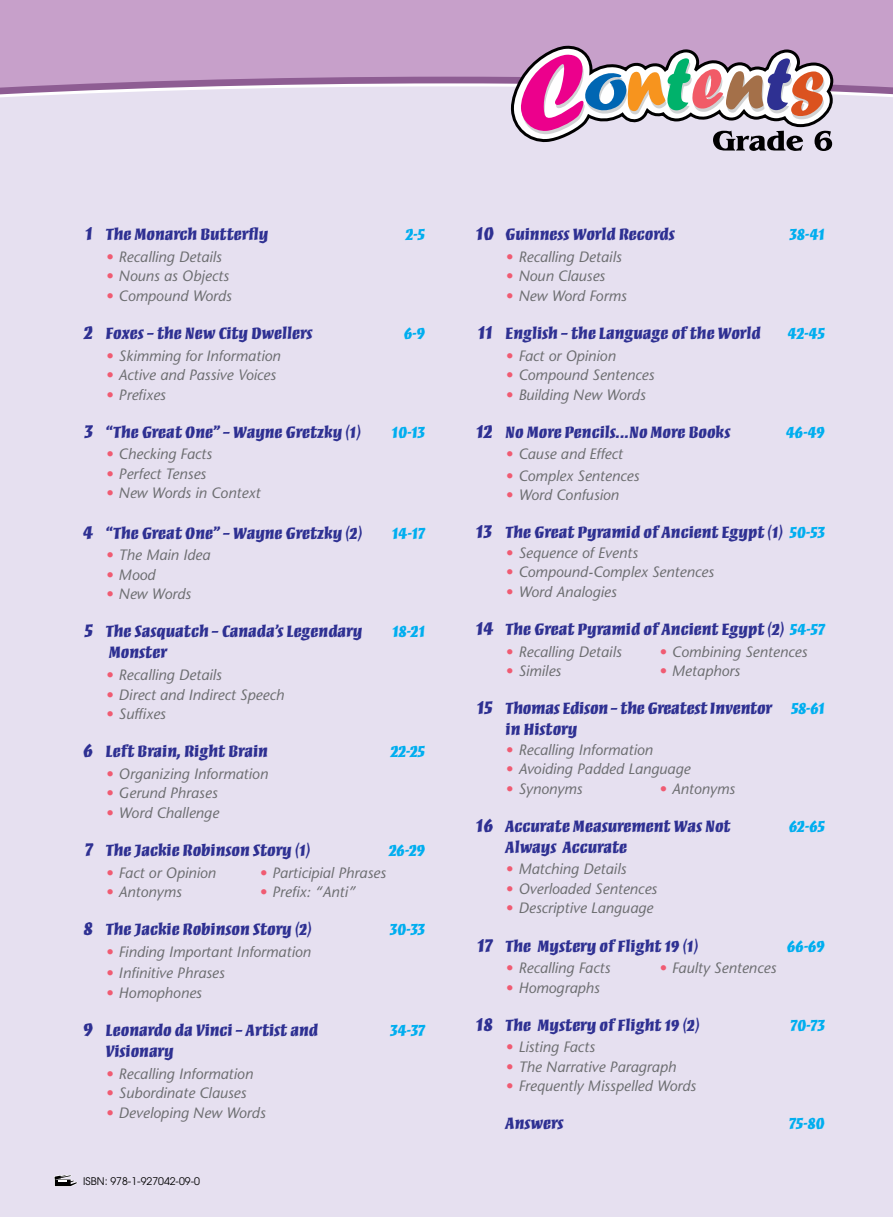
<style>
.page{position:relative;width:893px;height:1217px;background:#fff}
.page>*{position:absolute;margin:0;border:0;box-sizing:border-box;transform-origin:0 0}
.t1{font:21px/21px "Mezz MM 725";letter-spacing:.12em;color:#2e3092}
.t2{font:21px "Mezz MM 725";letter-spacing:.09em;color:#00aeef}
.t3{font:italic 15px "Stone Sans";color:#6d6e71}
.t4{font:10.5px "Avant Garde";color:#000}
.s1{font-size:24px}
.s2{color:#f05b72}
.s3{color:#00aeef}
</style>
<div class="page">
<div style="left:0;top:23px;width:893px;height:1193px;background:#e6e0f0"></div>
<svg style="left:0;top:0;width:893px;height:109px;background:#c9a7cd"></svg>
<svg style="left:511px;top:46px;width:322px;height:105px"></svg>
<svg style="left:54px;top:1175px;width:23px;height:11px"></svg>
<p class="t1" style="left:86px;top:224px;width:181px"><span class="s1">1</span> The Monarch Butterfly</p>
<p class="t2" style="left:406px;top:226px;width:19px">2-5</p>
<p class="t3" style="left:106px;top:247px;width:117px"><span class="s2">•</span> Recalling Details</p>
<p class="t3" style="left:106px;top:267px;width:125px"><span class="s2">•</span> Nouns as Objects</p>
<p class="t3" style="left:106px;top:286px;width:127px"><span class="s2">•</span> Compound Words</p>
<p class="t1" style="left:84px;top:323px;width:228px"><span class="s1">2</span> Foxes – the New City Dwellers</p>
<p class="t2" style="left:404px;top:325px;width:20px">6-9</p>
<p class="t3" style="left:106px;top:346px;width:176px"><span class="s2">•</span> Skimming for Information</p>
<p class="t3" style="left:106px;top:366px;width:172px"><span class="s2">•</span> Active and Passive Voices</p>
<p class="t3" style="left:106px;top:385px;width:61px"><span class="s2">•</span> Prefixes</p>
<p class="t1" style="left:85px;top:421px;width:277px"><span class="s1">3</span> “The Great One” – Wayne Gretzky (1)</p>
<p class="t2" style="left:392px;top:423px;width:33px">10-13</p>
<p class="t3" style="left:106px;top:445px;width:108px"><span class="s2">•</span> Checking Facts</p>
<p class="t3" style="left:106px;top:464px;width:102px"><span class="s2">•</span> Perfect Tenses</p>
<p class="t3" style="left:106px;top:484px;width:156px"><span class="s2">•</span> New Words in Context</p>
<p class="t1" style="left:83px;top:522px;width:280px"><span class="s1">4</span> “The Great One” – Wayne Gretzky (2)</p>
<p class="t2" style="left:392px;top:524px;width:33px">14-17</p>
<p class="t3" style="left:106px;top:546px;width:106px"><span class="s2">•</span> The Main Idea</p>
<p class="t3" style="left:106px;top:565px;width:51px"><span class="s2">•</span> Mood</p>
<p class="t3" style="left:106px;top:585px;width:87px"><span class="s2">•</span> New Words</p>
<p class="t1" style="left:85px;top:621px;width:276px"><span class="s1">5</span> The Sasquatch – Canada’s Legendary</p>
<p class="t2" style="left:392px;top:623px;width:34px">18-21</p>
<p class="t1" style="left:109px;top:642px;width:57px">Monster</p>
<p class="t3" style="left:106px;top:665px;width:117px"><span class="s2">•</span> Recalling Details</p>
<p class="t3" style="left:106px;top:685px;width:180px"><span class="s2">•</span> Direct and Indirect Speech</p>
<p class="t3" style="left:106px;top:704px;width:61px"><span class="s2">•</span> Suffixes</p>
<p class="t1" style="left:83px;top:741px;width:183px"><span class="s1">6</span> Left Brain, Right Brain</p>
<p class="t2" style="left:391px;top:743px;width:34px">22-25</p>
<p class="t3" style="left:106px;top:764px;width:164px"><span class="s2">•</span> Organizing Information</p>
<p class="t3" style="left:106px;top:784px;width:113px"><span class="s2">•</span> Gerund Phrases</p>
<p class="t3" style="left:106px;top:803px;width:115px"><span class="s2">•</span> Word Challenge</p>
<p class="t1" style="left:85px;top:839px;width:226px"><span class="s1">7</span> The Jackie Robinson Story (1)</p>
<p class="t2" style="left:389px;top:841px;width:35px">26-29</p>
<p class="t3" style="left:106px;top:863px;width:112px"><span class="s2">•</span> Fact or Opinion</p>
<p class="t3" style="left:259px;top:863px;width:128px"><span class="s2">•</span> Participial Phrases</p>
<p class="t3" style="left:106px;top:882px;width:77px"><span class="s2">•</span> Antonyms</p>
<p class="t3" style="left:259px;top:882px;width:97px"><span class="s2">•</span> Prefix: “Anti”</p>
<p class="t1" style="left:84px;top:918px;width:229px"><span class="s1">8</span> The Jackie Robinson Story (2)</p>
<p class="t2" style="left:390px;top:920px;width:35px">30-33</p>
<p class="t3" style="left:106px;top:942px;width:207px"><span class="s2">•</span> Finding Important Information</p>
<p class="t3" style="left:106px;top:963px;width:120px"><span class="s2">•</span> Infinitive Phrases</p>
<p class="t3" style="left:106px;top:983px;width:97px"><span class="s2">•</span> Homophones</p>
<p class="t1" style="left:83px;top:1019px;width:233px"><span class="s1">9</span> Leonardo da Vinci – Artist and</p>
<p class="t2" style="left:390px;top:1021px;width:35px">34-37</p>
<p class="t1" style="left:106px;top:1040px;width:67px">Visionary</p>
<p class="t3" style="left:106px;top:1064px;width:149px"><span class="s2">•</span> Recalling Information</p>
<p class="t3" style="left:106px;top:1083px;width:142px"><span class="s2">•</span> Subordinate Clauses</p>
<p class="t3" style="left:106px;top:1103px;width:161px"><span class="s2">•</span> Developing New Words</p>
<p class="t4" style="left:83px;top:1174px;width:118px">ISBN: 978-1-927042-09-0</p>
<p class="t1" style="left:476px;top:224px;width:198px"><span class="s1">10</span> Guinness World Records</p>
<p class="t2" style="left:790px;top:226px;width:37px">38-41</p>
<p class="t3" style="left:506px;top:247px;width:117px"><span class="s2">•</span> Recalling Details</p>
<p class="t3" style="left:506px;top:267px;width:101px"><span class="s2">•</span> Noun Clauses</p>
<p class="t3" style="left:506px;top:286px;width:122px"><span class="s2">•</span> New Word Forms</p>
<p class="t1" style="left:478px;top:323px;width:282px"><span class="s1">11</span> English – the Language of the World</p>
<p class="t2" style="left:788px;top:325px;width:37px">42-45</p>
<p class="t3" style="left:506px;top:346px;width:112px"><span class="s2">•</span> Fact or Opinion</p>
<p class="t3" style="left:506px;top:366px;width:150px"><span class="s2">•</span> Compound Sentences</p>
<p class="t3" style="left:506px;top:385px;width:141px"><span class="s2">•</span> Building New Words</p>
<p class="t1" style="left:477px;top:421px;width:253px"><span class="s1">12</span> No More Pencils...No More Books</p>
<p class="t2" style="left:786px;top:423px;width:38px">46-49</p>
<p class="t3" style="left:506px;top:445px;width:119px"><span class="s2">•</span> Cause and Effect</p>
<p class="t3" style="left:506px;top:466px;width:135px"><span class="s2">•</span> Complex Sentences</p>
<p class="t3" style="left:506px;top:486px;width:115px"><span class="s2">•</span> Word Confusion</p>
<p class="t1" style="left:476px;top:522px;width:348px"><span class="s1">13</span> The Great Pyramid of Ancient Egypt (1) <span class="s3">50-53</span></p>
<p class="t3" style="left:506px;top:543px;width:134px"><span class="s2">•</span> Sequence of Events</p>
<p class="t3" style="left:506px;top:563px;width:210px"><span class="s2">•</span> Compound-Complex Sentences</p>
<p class="t3" style="left:506px;top:582px;width:112px"><span class="s2">•</span> Word Analogies</p>
<p class="t1" style="left:476px;top:619px;width:348px"><span class="s1">14</span> The Great Pyramid of Ancient Egypt (2) <span class="s3">54-57</span></p>
<p class="t3" style="left:506px;top:642px;width:117px"><span class="s2">•</span> Recalling Details</p>
<p class="t3" style="left:659px;top:642px;width:150px"><span class="s2">•</span> Combining Sentences</p>
<p class="t3" style="left:506px;top:661px;width:57px"><span class="s2">•</span> Similes</p>
<p class="t3" style="left:659px;top:661px;width:82px"><span class="s2">•</span> Metaphors</p>
<p class="t1" style="left:506px;top:698px;width:321px;text-indent:-29px"><span class="s1">15</span> Thomas Edison – the Greatest Inventor <span class="s3">58-61 </span>in History</p>
<p class="t3" style="left:506px;top:740px;width:149px"><span class="s2">•</span> Recalling Information</p>
<p class="t3" style="left:506px;top:759px;width:186px"><span class="s2">•</span> Avoiding Padded Language</p>
<p class="t3" style="left:506px;top:779px;width:78px"><span class="s2">•</span> Synonyms</p>
<p class="t3" style="left:659px;top:779px;width:77px"><span class="s2">•</span> Antonyms</p>
<p class="t1" style="left:476px;top:815px;width:253px"><span class="s1">16</span> Accurate Measurement Was Not</p>
<p class="t2" style="left:789px;top:817px;width:36px">62-65</p>
<p class="t1" style="left:506px;top:836px;width:121px">Always Accurate</p>
<p class="t3" style="left:506px;top:860px;width:122px"><span class="s2">•</span> Matching Details</p>
<p class="t3" style="left:506px;top:879px;width:153px"><span class="s2">•</span> Overloaded Sentences</p>
<p class="t3" style="left:506px;top:899px;width:149px"><span class="s2">•</span> Descriptive Language</p>
<p class="t1" style="left:477px;top:935px;width:222px"><span class="s1">17</span> The Mystery of Flight 19 (1)</p>
<p class="t2" style="left:787px;top:937px;width:37px">66-69</p>
<p class="t3" style="left:506px;top:958px;width:106px"><span class="s2">•</span> Recalling Facts</p>
<p class="t3" style="left:659px;top:958px;width:118px"><span class="s2">•</span> Faulty Sentences</p>
<p class="t3" style="left:506px;top:978px;width:96px"><span class="s2">•</span> Homographs</p>
<p class="t1" style="left:476px;top:1014px;width:224px"><span class="s1">18</span> The Mystery of Flight 19 (2)</p>
<p class="t2" style="left:790px;top:1016px;width:34px">70-73</p>
<p class="t3" style="left:506px;top:1037px;width:91px"><span class="s2">•</span> Listing Facts</p>
<p class="t3" style="left:506px;top:1057px;width:172px"><span class="s2">•</span> The Narrative Paragraph</p>
<p class="t3" style="left:506px;top:1076px;width:192px"><span class="s2">•</span> Frequently Misspelled Words</p>
<p class="t1" style="left:506px;top:1113px;width:58px">Answers</p>
<p class="t2" style="left:789px;top:1115px;width:35px">75-80</p>
</div>
